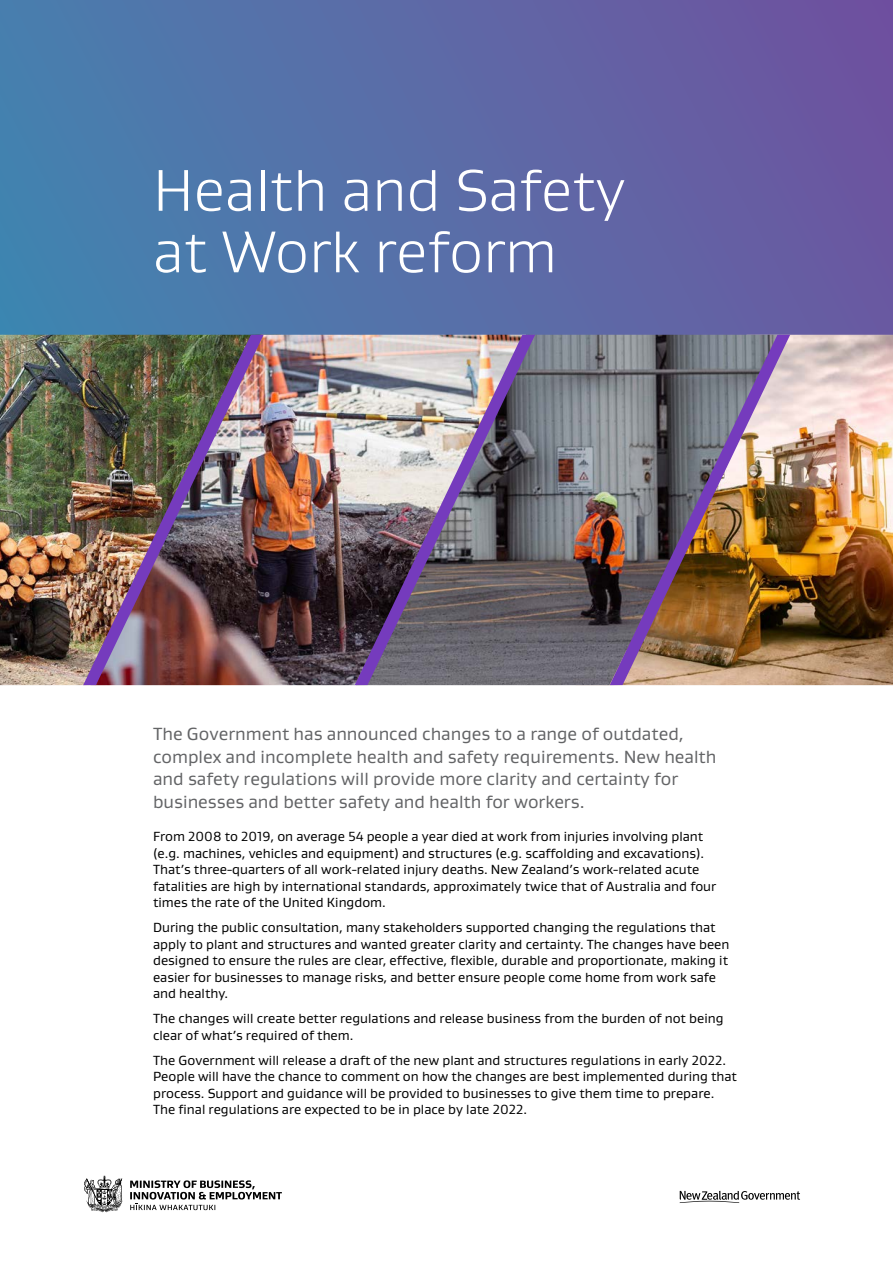
<style>
.page{position:relative;width:893px;height:1263px;background:#fff}
.page>*{position:absolute;margin:0;border:0;box-sizing:border-box;transform-origin:0 0}
.t1{font:300 60px/61.5px "Gustan";color:#fff}
.t2{font:18px/22.5px "Gustan";color:#636466}
.t3{font:13.5px/16.5px "Gustan";color:#000}
</style>
<div class="page">
<svg style="left:680px;top:1191px;width:120px;height:12px"></svg>
<svg style="left:84px;top:1176px;width:39px;height:36px"></svg>
<svg style="left:130px;top:1180px;width:152px;height:30px"></svg>
<div style="left:0;top:0;width:893px;height:668px;background:linear-gradient(to right,#4583af,#6e55a0)"></div>
<img style="left:806px;top:335px;width:87px;height:350px">
<img style="left:0;top:335px;width:67px;height:350px">
<img style="left:280px;top:335px;width:59px;height:350px">
<img style="left:551px;top:335px;width:43px;height:350px">
<img style="left:339px;top:322px;width:212px;height:364px">
<img style="left:594px;top:322px;width:212px;height:364px">
<img style="left:67px;top:322px;width:213px;height:364px">
<h1 class="t1" style="left:153px;top:158px;width:474px">Health and Safety at Work reform</h1>
<p class="t2" style="left:153px;top:722px;width:565px">The Government has announced changes to a range of outdated, complex and incomplete health and safety requirements. New health and safety regulations will provide more clarity and certainty for businesses and better safety and health for workers.</p>
<p class="t3" style="left:153px;top:828px;width:565px">From 2008 to 2019, on average 54 people a year died at work from injuries involving plant (e.g. machines, vehicles and equipment) and structures (e.g. scaffolding and excavations).<br>That’s three-quarters of all work-related injury deaths. New Zealand’s work-related acute fatalities are high by international standards, approximately twice that of Australia and four times the rate of the United Kingdom.</p>
<p class="t3" style="left:153px;top:919px;width:578px">During the public consultation, many stakeholders supported changing the regulations that apply to plant and structures and wanted greater clarity and certainty. The changes have been designed to ensure the rules are clear, effective, flexible, durable and proportionate, making it easier for businesses to manage risks, and better ensure people come home from work safe and healthy.</p>
<p class="t3" style="left:153px;top:1010px;width:572px">The changes will create better regulations and release business from the burden of not being clear of what’s required of them.</p>
<p class="t3" style="left:153px;top:1052px;width:585px">The Government will release a draft of the new plant and structures regulations in early 2022.<br>People will have the chance to comment on how the changes are best implemented during that process. Support and guidance will be provided to businesses to give them time to prepare.<br>The final regulations are expected to be in place by late 2022.</p>
</div>
